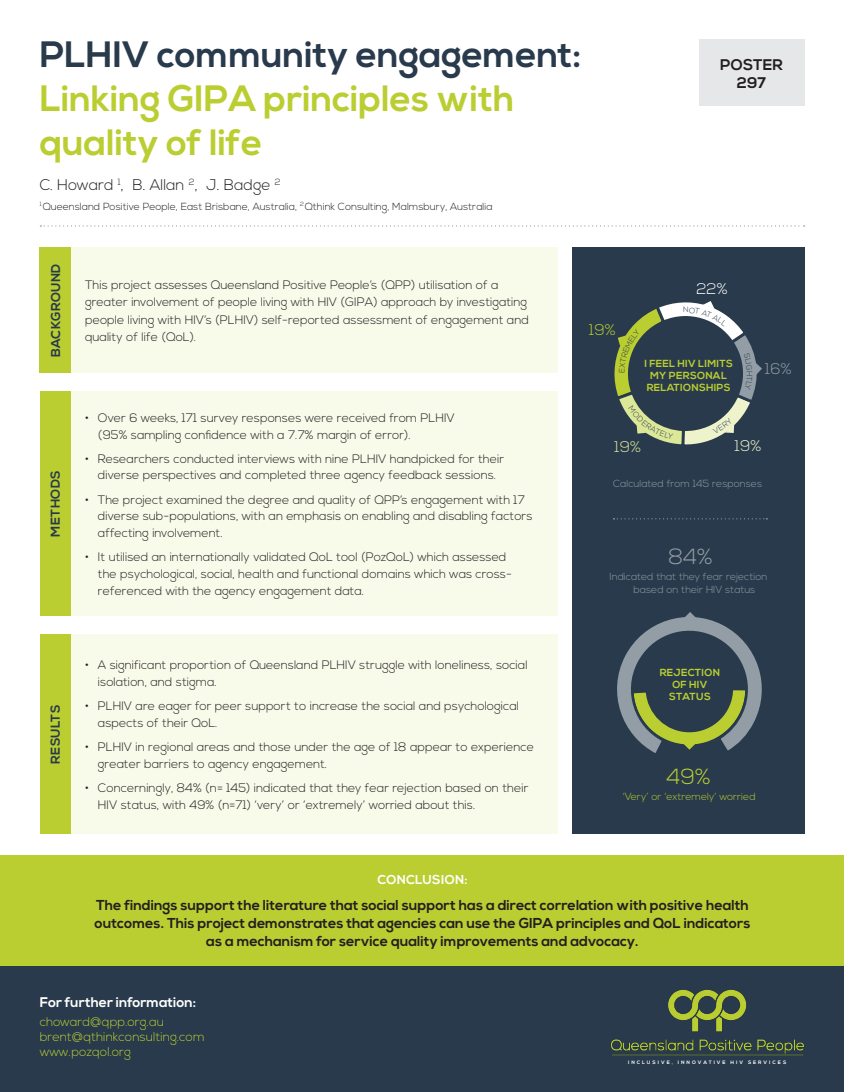
<style>
.page{position:relative;width:844px;height:1092px;background:#fff}
.page>*{position:absolute;margin:0;border:0;box-sizing:border-box;transform-origin:0 0}
.t1{font:700 36.61px/43.9px "Nexa";color:#bace31}
.t2{font:700 36.61px "Nexa";color:#283a4c}
.t3{font:300 21.8px "Nexa";color:#939da5}
.t4{font:300 21.8px "Nexa";color:#bace31}
.t5{font:300 15.4px "Nexa";color:#231f20}
.t6{font:700 15.4px/18.5px "Nexa";color:#231f20;text-align:center}
.t7{font:300 15.4px "Nexa";color:#fff}
.t8{font:300 15.4px "Nexa";color:#dde798}
.t9{font:300 15.4px "Nexa";color:#bace31}
.t10{font:300 15.4px "Nexa";color:#eef3cb}
.t11{font:300 15.4px "Nexa";color:#939da5}
.t12{font:700 14.35px/18.2px "Nexa";color:#231f20;text-align:center}
.t13{font:700 13.96px "Nexa";color:#fff}
.t14{font:700 12.85px "Nexa";letter-spacing:.02em;color:#283a4c}
.t15{font:700 12.85px "Nexa";letter-spacing:.02em;color:#fff}
.t16{font:300 12.6px/15.1px "Nexa";color:#bace31}
.t17{font:300 12.25px/16.8px "Nexa";color:#231f20}
.t18{font:300 10.25px "Nexa";color:#231f20}
.t19{font:300 10.25px/12.8px "Nexa";color:#939da5}
.t20{font:700 10.25px/12.3px "Nexa";letter-spacing:.02em;color:#bace31;text-align:center}
.t21{font:300 10.25px "Nexa";color:#bace31}
.t22{font:300 7.84px "Nexa";color:#283a4c}
.t23{font:700 4.93px "Nexa";letter-spacing:.4em;color:#fff}
</style>
<div class="page">
<div style="left:0;top:965px;width:843px;height:126px;background:#283a4c"></div>
<div style="left:0;top:855px;width:843px;height:110px;background:#bace31"></div>
<div style="left:71px;top:247px;width:487px;height:126px;background:#f8faea"></div>
<div style="left:40px;top:247px;width:31px;height:126px;background:#bace31"></div>
<div style="left:71px;top:391px;width:487px;height:224px;background:#f8faea"></div>
<div style="left:40px;top:391px;width:31px;height:224px;background:#bace31"></div>
<div style="left:71px;top:634px;width:487px;height:199px;background:#f8faea"></div>
<div style="left:40px;top:634px;width:31px;height:199px;background:#bace31"></div>
<img style="left:610px;top:989px;width:195px;height:67px">
<div style="left:571px;top:247px;width:233px;height:586px;background:#283a4c"></div>
<svg style="left:617px;top:612px;width:145px;height:141px"></svg>
<svg style="left:40px;top:225px;width:764px;height:1px"></svg>
<svg style="left:613px;top:518px;width:154px;height:1px"></svg>
<div style="left:698px;top:40px;width:106px;height:66px;background:#e6e7e8"></div>
<svg style="left:614px;top:301px;width:147px;height:144px"></svg>
<h1 class="t2" style="left:40px;top:33px;width:542px">PLHIV community engagement:</h1>
<h1 class="t1" style="left:40px;top:78px;width:476px">Linking GIPA principles with quality of life</h1>
<p class="t5" style="left:40px;top:176px;width:242px">C. Howard <sup>1</sup>, B. Allan <sup>2</sup>, J. Badge <sup>2</sup></p>
<p class="t18" style="left:40px;top:200px;width:454px"><sup>1</sup> Queensland Positive People, East Brisbane, Australia, <sup>2</sup> Qthink Consulting, Malmsbury, Australia</p>
<p class="t6" style="left:720px;top:56px;width:64px">POSTER<br>297</p>
<p class="t14" style="left:48px;top:357px;width:95px;rotate:-90deg">BACKGROUND</p>
<p class="t14" style="left:48px;top:536px;width:68px;rotate:-90deg">METHODS</p>
<p class="t17" style="left:85px;top:276px;width:445px;line-height:17.4px">This project assesses Queensland Positive People’s (QPP) utilisation of a greater involvement of people living with HIV (GIPA) approach by investigating people living with HIV’s (PLHIV) self-reported assessment of engagement and quality of life (QoL).</p>
<p class="t17" style="left:98px;top:409px;width:358px;text-indent:-13px">• Over 6 weeks, 171 survey responses were received from PLHIV (95% sampling confidence with a 7.7% margin of error).</p>
<p class="t17" style="left:85px;top:450px;width:420px;text-align:center">• Researchers conducted interviews with nine PLHIV handpicked for their diverse perspectives and completed three agency feedback sessions.</p>
<p class="t17" style="left:98px;top:491px;width:436px;text-indent:-13px">• The project examined the degree and quality of QPP’s engagement with 17 diverse sub-populations, with an emphasis on enabling and disabling factors affecting involvement.</p>
<p class="t17" style="left:98px;top:549px;width:415px;text-indent:-13px">• It utilised an internationally validated QoL tool (PozQoL) which assessed the psychological, social, health and functional domains which was cross&shy;referenced with the agency engagement data.</p>
<p class="t9" style="left:589px;top:320px;width:28px">19%</p>
<p class="t7" style="left:696px;top:280px;width:33px">22%</p>
<p class="t20" style="left:644px;top:357px;width:90px">I FEEL HIV LIMITS<br>MY PERSONAL<br>RELATIONSHIPS</p>
<p class="t22" style="left:753px;top:370px;width:7px;rotate:90deg">H</p>
<p class="t11" style="left:764px;top:360px;width:28px">16%</p>
<p class="t8" style="left:614px;top:437px;width:28px">19%</p>
<p class="t10" style="left:734px;top:437px;width:28px">19%</p>
<p class="t19" style="left:613px;top:477px;width:150px">Calculated from 145 responses</p>
<h2 class="t3" style="left:668px;top:543px;width:46px">84%</h2>
<p class="t19" style="left:633px;top:571px;width:135px;text-indent:-24px">Indicated that they fear rejection based on their HIV status</p>
<p class="t14" style="left:48px;top:763px;width:61px;rotate:-90deg">RESULTS</p>
<p class="t17" style="left:98px;top:657px;width:431px;text-indent:-13px">• A significant proportion of Queensland PLHIV struggle with loneliness, social isolation, and stigma.</p>
<p class="t17" style="left:98px;top:698px;width:422px;text-indent:-13px">• PLHIV are eager for peer support to increase the social and psychological aspects of their QoL.</p>
<p class="t17" style="left:98px;top:739px;width:437px;text-indent:-13px">• PLHIV in regional areas and those under the age of 18 appear to experience greater barriers to agency engagement.</p>
<p class="t17" style="left:98px;top:779px;width:432px;text-indent:-13px">• Concerningly, 84% (n= 145) indicated that they fear rejection based on their<br>HIV status, with 49% (n=71) ‘very’ or ‘extremely’ worried about this.</p>
<p class="t20" style="left:659px;top:666px;width:62px">REJECTION<br>OF HIV<br>STATUS</p>
<h2 class="t4" style="left:666px;top:764px;width:46px">49%</h2>
<p class="t21" style="left:622px;top:791px;width:134px">‘Very’ or ‘extremely’ worried</p>
<p class="t15" style="left:377px;top:872px;width:92px">CONCLUSION:</p>
<p class="t12" style="left:95px;top:896px;width:657px">The findings support the literature that social support has a direct correlation with positive health outcomes. This project demonstrates that agencies can use the GIPA principles and QoL indicators as a mechanism for service quality improvements and advocacy.</p>
<p class="t13" style="left:40px;top:993px;width:158px">For further information:</p>
<p class="t16" style="left:40px;top:1014px;width:166px">choward@qpp.org.au brent@qthinkconsulting.com www.pozqol.org</p>
<p class="t23" style="left:628px;top:1059px;width:159px">INCLUSIVE, INNOVATIVE HIV SERVICES</p>
</div>
